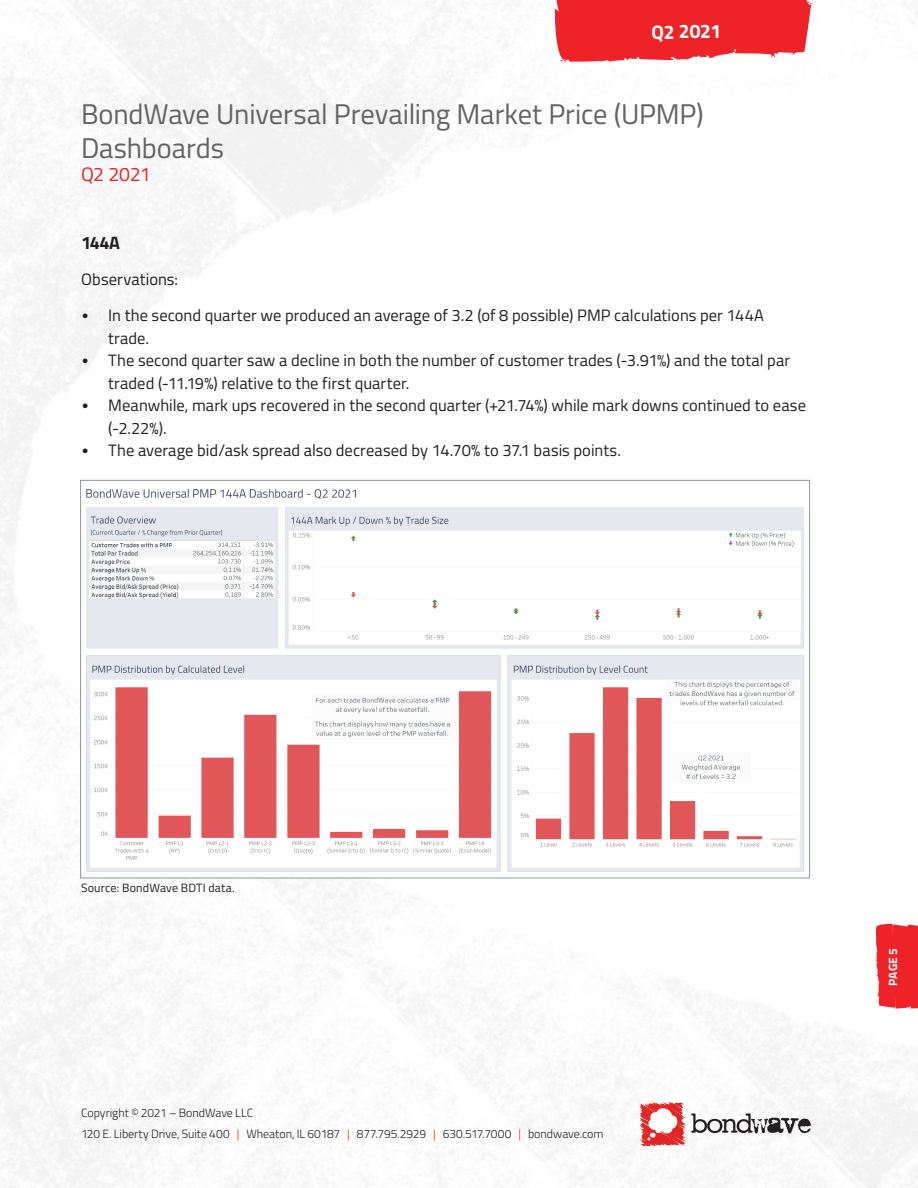
<style>
.page{position:relative;width:918px;height:1188px;background:#fff}
.page>*{position:absolute;margin:0;border:0;box-sizing:border-box;transform-origin:0 0}
.Subsequent_Page_Titl{font:28.5px/34.2px "Titillium Web";letter-spacing:-.005em;color:#636366}
.t1{font:700 19.5px "Titillium Web";color:#fff}
.Subsequent_Page_Subt{font:19.5px "Titillium Web";letter-spacing:-.025em;color:#e22525}
.BODY_COPY_TITLES_SUB{font:700 18px "Titillium Web";color:#231f20}
.BODY_COPY_bullet{font:16.5px/22.5px "Titillium Web";color:#231f20}
.BODY_COPY{font:16.5px "Titillium Web";letter-spacing:.005em;color:#231f20}
.SIDE_BAR_BODY{font:300 12px "Titillium Web";letter-spacing:-.005em;color:#231f20}
.Citations{font:12px "Titillium Web";letter-spacing:.015em;color:#231f20}
.t2{font:700 12px "Titillium Web";color:#fff}
.s1{font-family:"Calibri";font-weight:300}
.s2{color:#ee2327}
</style>
<div class="page">
<img style="left:0;top:0;width:918px;height:1188px">
<svg style="left:876px;top:924px;width:42px;height:85px;background:#ef3034"></svg>
<svg style="left:555px;top:0;width:258px;height:62px;background:#ef383c"></svg>
<svg style="left:641px;top:1103px;width:44px;height:43px"></svg>
<svg style="left:691px;top:1114px;width:120px;height:20px"></svg>
<img style="left:82px;top:482px;width:726px;height:394px">
<p class="t1" style="left:651px;top:17px;width:71px;rotate:-1deg">Q2 2021</p>
<p class="Subsequent_Page_Titl" style="left:81px;top:95px;width:624px">BondWave Universal Prevailing Market Price (UPMP)<br>Dashboards</p>
<p class="Subsequent_Page_Subt" style="left:81px;top:160px;width:71px">Q2 2021</p>
<p class="BODY_COPY_TITLES_SUB" style="left:81px;top:229px;width:40px">144A</p>
<p class="BODY_COPY" style="left:81px;top:268px;width:98px">Observations:</p>
<p class="BODY_COPY_bullet" style="left:108px;top:304px;width:657px;text-indent:-27px"><span class="s1">•</span> In the second quarter we produced an average of 3.2 (of 8 possible) PMP calculations per 144A trade.</p>
<p class="BODY_COPY_bullet" style="left:108px;top:349px;width:683px;text-indent:-27px"><span class="s1">•</span> The second quarter saw a decline in both the number of customer trades (-3.91%) and the total par traded (-11.19%) relative to the first quarter.</p>
<p class="BODY_COPY_bullet" style="left:108px;top:394px;width:699px;text-indent:-27px"><span class="s1">•</span> Meanwhile, mark ups recovered in the second quarter (+21.74%) while mark downs continued to ease (-2.22%).</p>
<p class="BODY_COPY_bullet" style="left:81px;top:439px;width:541px"><span class="s1">•</span> The average bid/ask spread also decreased by 14.70% to 37.1 basis points.</p>
<p class="Citations" style="left:81px;top:879px;width:155px">Source: BondWave BDTI data.</p>
<p class="SIDE_BAR_BODY" style="left:81px;top:1104px;width:174px">Copyright © 2021 – BondWave LLC</p>
<p class="SIDE_BAR_BODY" style="left:81px;top:1125px;width:524px">120 E. Liberty Drive, Suite 400 <span class="s2">|</span> Wheaton, IL 60187 <span class="s2">|</span> 877.795.2929 <span class="s2">|</span> 630.517.7000 <span class="s2">|</span> bondwave.com</p>
<p class="t2" style="left:884px;top:986px;width:39px;rotate:-90deg">PAGE 5</p>
</div>
